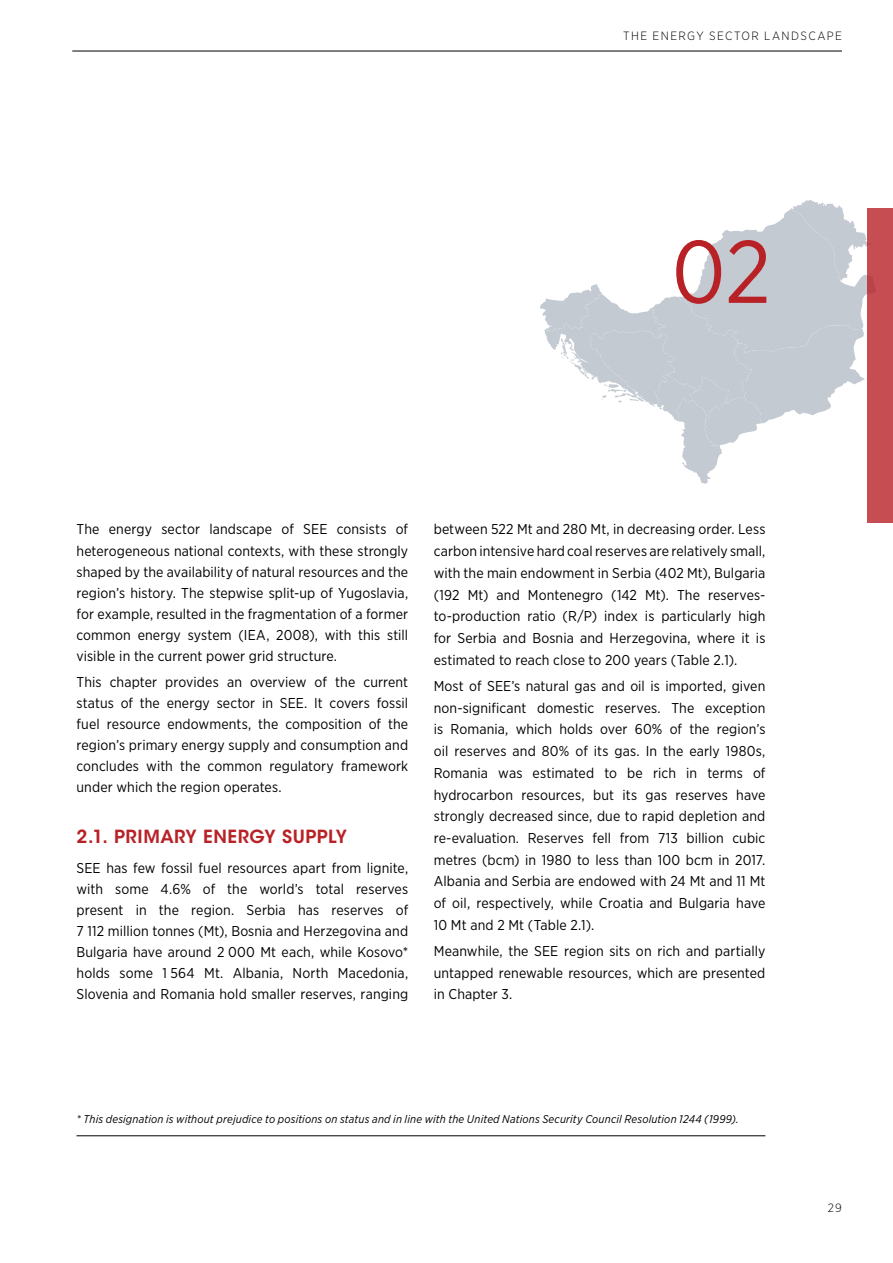
<style>
.page{position:relative;width:893px;height:1263px;background:#fff}
.page>*{position:absolute;margin:0;border:0;box-sizing:border-box;transform-origin:0 0}
.Box_Header{font:88.5px "Gotham Narrow";color:#b82227}
.t1{font:600 18px "ITC Avant Garde Std";letter-spacing:.025em;color:#b82227}
.Fließtext{font:14.25px/21.8px "Gotham Narrow";letter-spacing:.005em;color:#000;text-align:justify}
.t2{font:300 12px "Gotham Narrow";letter-spacing:.115em;color:#000}
.Footnotes{font:italic 11.25px "Gotham Narrow";letter-spacing:.015em;color:#000}
</style>
<div class="page">
<svg style="left:540px;top:200px;width:327px;height:284px"></svg>
<hr style="left:72px;top:51px;width:770px;height:1px;background:#000">
<div style="left:867px;top:208px;width:26px;height:315px;background:#c64e52"></div>
<hr style="left:77px;top:1135px;width:688px;height:1px;background:#000">
<p class="t2" style="left:623px;top:29px;width:220px">THE ENERGY SECTOR LANDSCAPE</p>
<p class="Box_Header" style="left:671px;top:217px;width:101px">02</p>
<p class="Fließtext" style="left:77px;top:519px;width:333px;line-height:21.1px">The energy sector landscape of SEE consists of heterogeneous national contexts, with these strongly shaped by the availability of natural resources and the region’s history. The stepwise split-up of Yugoslavia, for example, resulted in the fragmentation of a former common energy system (IEA, 2008), with this still visible in the current power grid structure.</p>
<p class="Fließtext" style="left:77px;top:671px;width:333px;line-height:21.1px">This chapter provides an overview of the current status of the energy sector in SEE. It covers fossil fuel resource endowments, the composition of the region’s primary energy supply and consumption and concludes with the common regulatory framework under which the region operates.</p>
<h1 class="t1" style="left:77px;top:825px;width:272px">2.1. PRIMARY ENERGY SUPPLY</h1>
<p class="Fließtext" style="left:77px;top:857px;width:333px;line-height:21.1px">SEE has few fossil fuel resources apart from lignite, with some 4.6% of the world’s total reserves present in the region. Serbia has reserves of 7 112 million tonnes (Mt), Bosnia and Herzegovina and Bulgaria have around 2 000 Mt each, while Kosovo* holds some 1 564 Mt. Albania, North Macedonia, Slovenia and Romania hold smaller reserves, ranging</p>
<p class="Fließtext" style="left:434px;top:518px;width:333px">between 522 Mt and 280 Mt, in decreasing order. Less carbon intensive hard coal reserves are relatively small, with the main endowment in Serbia (402 Mt), Bulgaria (192 Mt) and Montenegro (142 Mt). The reserves&shy;to-production ratio (R/P) index is particularly high for Serbia and Bosnia and Herzegovina, where it is estimated to reach close to 200 years (Table 2.1).</p>
<p class="Fließtext" style="left:434px;top:675px;width:333px">Most of SEE’s natural gas and oil is imported, given non-significant domestic reserves. The exception is Romania, which holds over 60% of the region’s oil reserves and 80% of its gas. In the early 1980s, Romania was estimated to be rich in terms of hydrocarbon resources, but its gas reserves have strongly decreased since, due to rapid depletion and re-evaluation. Reserves fell from 713 billion cubic metres (bcm) in 1980 to less than 100 bcm in 2017.<br>Albania and Serbia are endowed with 24 Mt and 11 Mt of oil, respectively, while Croatia and Bulgaria have 10 Mt and 2 Mt (Table 2.1).</p>
<p class="Fließtext" style="left:434px;top:940px;width:333px">Meanwhile, the SEE region sits on rich and partially untapped renewable resources, which are presented in Chapter 3.</p>
<p class="Footnotes" style="left:77px;top:1112px;width:664px">* This designation is without prejudice to positions on status and in line with the United Nations Security Council Resolution 1244 (1999).</p>
<p class="t2" style="left:828px;top:1200px;width:16px">29</p>
</div>
